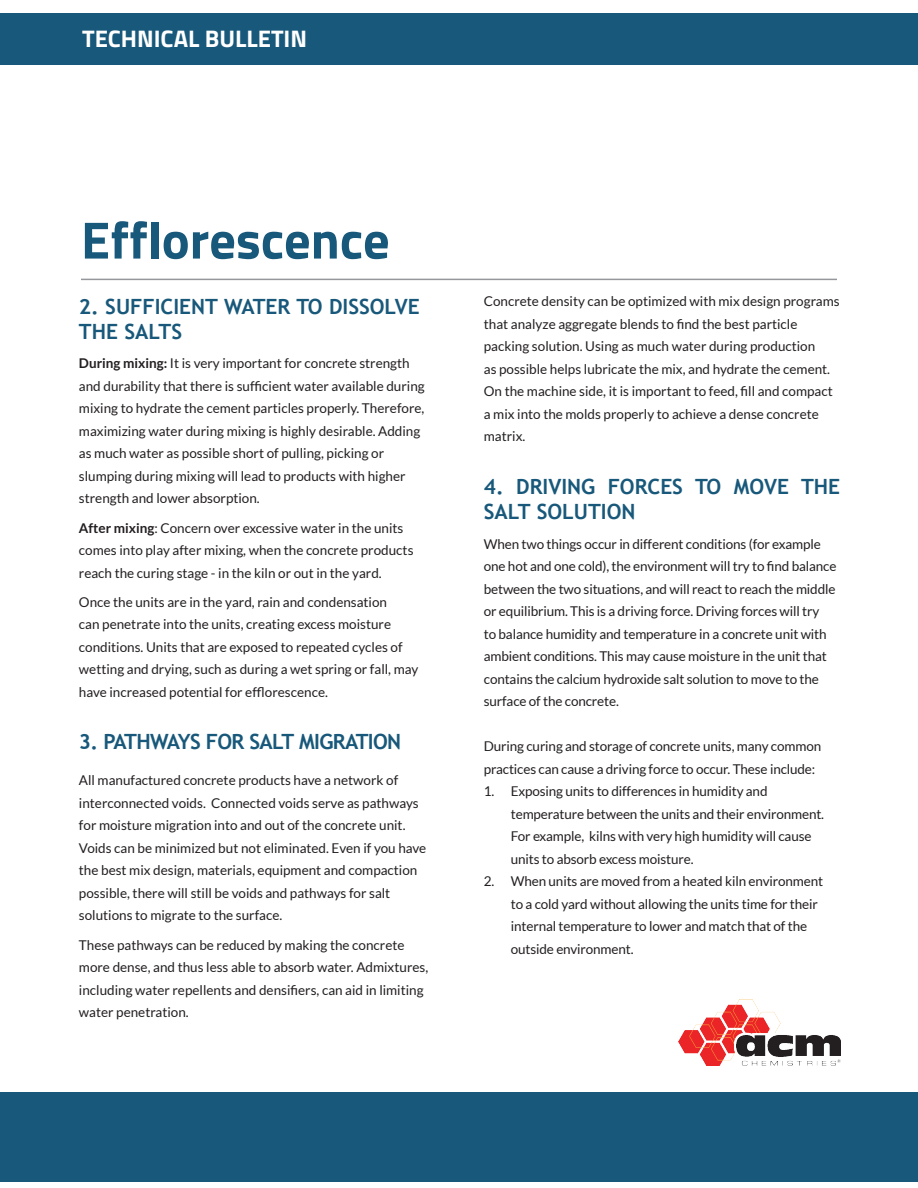
<style>
.page{position:relative;width:918px;height:1188px;background:#fff}
.page>*{position:absolute;margin:0;border:0;box-sizing:border-box;transform-origin:0 0}
.Main_Header{font:700 52.5px "Titillium Web";color:#18587a}
.t1{font:700 24px "Titillium Web";color:#fff}
.Paragraph_Style_Tech_Bulletin{font:700 21px/25.5px "Trebuchet MS";color:#18587a}
.Heading_Tech_Bulletin{font:700 21px/25.5px "Trebuchet MS";color:#18587a}
.Paragraph_Style_Tech_Bulletin-2{font:700 21px "Trebuchet MS";letter-spacing:-.03em;color:#18587a}
.Para_Text{font:13.5px/22.5px "Lato";color:#231f20}
.s1{font-weight:700}
</style>
<div class="page">
<div style="left:0;top:14px;width:918px;height:51px;background:#18587a"></div>
<hr style="left:81px;top:279px;width:756px;height:1px;background:#95979a">
<div style="left:0;top:1092px;width:918px;height:90px;background:#18587a"></div>
<img style="left:678px;top:999px;width:162px;height:66px">
<p class="t1" style="left:82px;top:20px;width:227px">TECHNICAL BULLETIN</p>
<p class="Main_Header" style="left:81px;top:200px;width:310px">Efflorescence</p>
<p class="Heading_Tech_Bulletin" style="left:79px;top:293px;width:342px">2. SUFFICIENT WATER TO DISSOLVE<br>THE SALTS</p>
<p class="Para_Text" style="left:79px;top:352px;width:347px"><span class="s1">During mixing:</span> It is very important for concrete strength and durability that there is sufficient water available during mixing to hydrate the cement particles properly. Therefore, maximizing water during mixing is highly desirable. Adding as much water as possible short of pulling, picking or slumping during mixing will lead to products with higher strength and lower absorption.</p>
<p class="Para_Text" style="left:79px;top:516px;width:336px"><span class="s1">After mixing</span>: Concern over excessive water in the units comes into play after mixing, when the concrete products reach the curing stage - in the kiln or out in the yard.</p>
<p class="Para_Text" style="left:79px;top:591px;width:341px">Once the units are in the yard, rain and condensation<br>can penetrate into the units, creating excess moisture conditions. Units that are exposed to repeated cycles of wetting and drying, such as during a wet spring or fall, may have increased potential for efflorescence.</p>
<p class="Paragraph_Style_Tech_Bulletin-2" style="left:79px;top:729px;width:324px">3. PATHWAYS FOR SALT MIGRATION</p>
<p class="Para_Text" style="left:79px;top:769px;width:349px">All manufactured concrete products have a network of interconnected voids. Connected voids serve as pathways for moisture migration into and out of the concrete unit.<br>Voids can be minimized but not eliminated. Even if you have the best mix design, materials, equipment and compaction possible, there will still be voids and pathways for salt solutions to migrate to the surface.</p>
<p class="Para_Text" style="left:79px;top:933px;width:351px">These pathways can be reduced by making the concrete more dense, and thus less able to absorb water. Admixtures, including water repellents and densifiers, can aid in limiting water penetration.</p>
<p class="Para_Text" style="left:484px;top:290px;width:357px">Concrete density can be optimized with mix design programs that analyze aggregate blends to find the best particle packing solution. Using as much water during production<br>as possible helps lubricate the mix, and hydrate the cement.<br>On the machine side, it is important to feed, fill and compact a mix into the molds properly to achieve a dense concrete matrix.</p>
<p class="Paragraph_Style_Tech_Bulletin" style="left:484px;top:474px;width:358px">4. DRIVING FORCES TO MOVE THE<br>SALT SOLUTION</p>
<p class="Para_Text" style="left:484px;top:532px;width:354px">When two things occur in different conditions (for example one hot and one cold), the environment will try to find balance between the two situations, and will react to reach the middle or equilibrium. This is a driving force. Driving forces will try<br>to balance humidity and temperature in a concrete unit with ambient conditions. This may cause moisture in the unit that contains the calcium hydroxide salt solution to move to the surface of the concrete.</p>
<p class="Para_Text" style="left:484px;top:735px;width:339px">During curing and storage of concrete units, many common practices can cause a driving force to occur. These include:</p>
<p class="Para_Text" style="left:511px;top:780px;width:315px;text-indent:-27px">1. Exposing units to differences in humidity and temperature between the units and their environment.<br>For example, kilns with very high humidity will cause units to absorb excess moisture.</p>
<p class="Para_Text" style="left:511px;top:870px;width:314px;text-indent:-27px">2. When units are moved from a heated kiln environment to a cold yard without allowing the units time for their internal temperature to lower and match that of the outside environment.</p>
</div>
